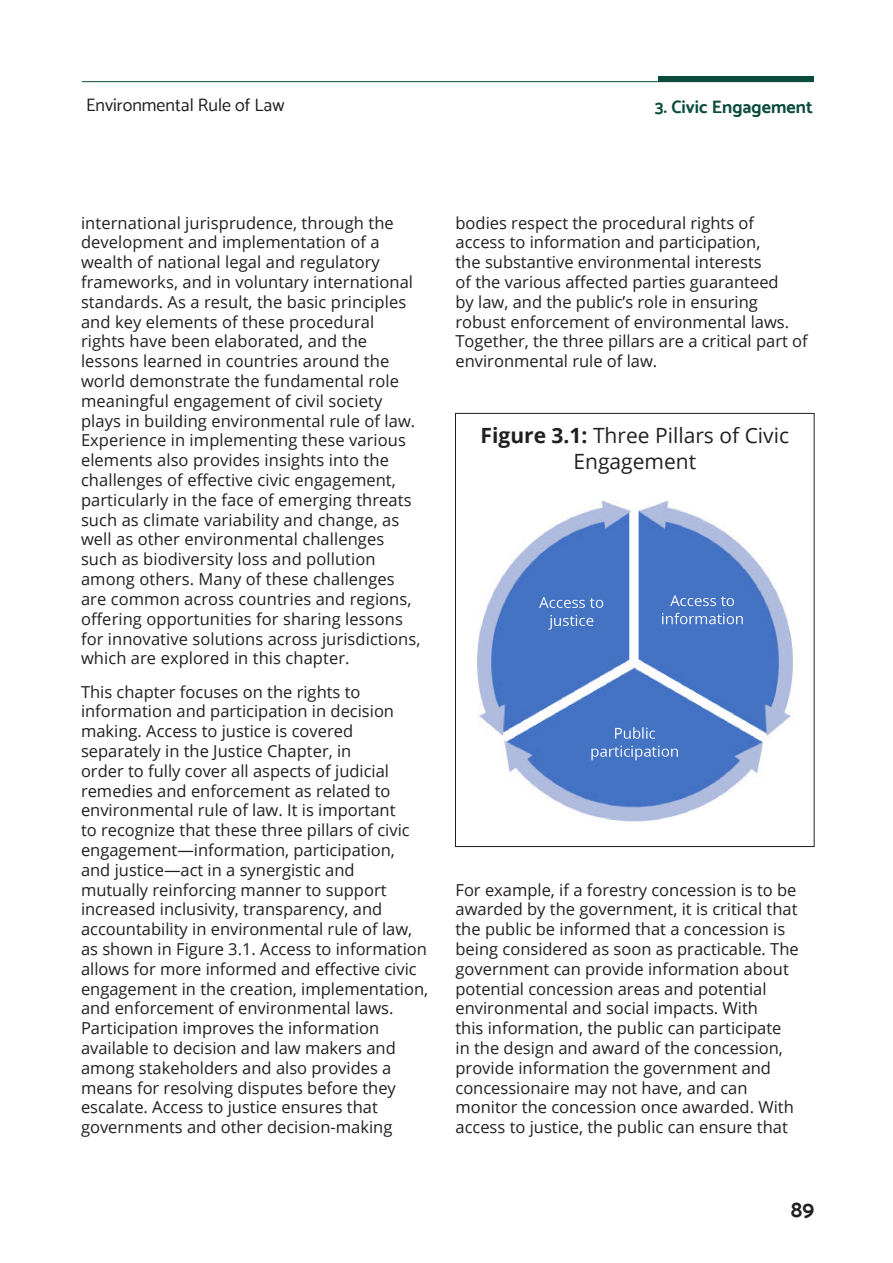
<style>
.page{position:relative;width:893px;height:1263px;background:#fff}
.page>*{position:absolute;margin:0;border:0;box-sizing:border-box;transform-origin:0 0}
.t1{font:700 22.5px "Catamaran";color:#231f20}
.Figure_Head{font:21px/25.2px "Open Sans";color:#231f20;text-align:center}
.t2{font:18px "Catamaran";color:#231f20}
.t3{font:700 18px "Catamaran";color:#0b4c3c}
.Body_Text{font:16.5px/19.8px "Open Sans";color:#231f20}
.s1{font-weight:700}
</style>
<div class="page">
<hr style="left:82px;top:81px;width:731px;height:1px;background:#0b4c3c">
<div style="left:657px;top:76px;width:156px;height:6px;background:#0b4c3c"></div>
<img style="left:477px;top:500px;width:316px;height:322px">
<div style="left:455px;top:413px;width:359px;height:434px;border:1px solid #231f20"></div>
<p class="t2" style="left:86px;top:94px;width:200px">Environmental Rule of Law</p>
<p class="t3" style="left:655px;top:96px;width:159px">3. Civic Engagement</p>
<p class="Body_Text" style="left:81px;top:212px;width:341px">international jurisprudence, through the development and implementation of a wealth of national legal and regulatory frameworks, and in voluntary international standards. As a result, the basic principles and key elements of these procedural rights have been elaborated, and the lessons learned in countries around the world demonstrate the fundamental role meaningful engagement of civil society plays in building environmental rule of law.<br>Experience in implementing these various elements also provides insights into the challenges of effective civic engagement, particularly in the face of emerging threats such as climate variability and change, as well as other environmental challenges such as biodiversity loss and pollution among others. Many of these challenges are common across countries and regions, offering opportunities for sharing lessons for innovative solutions across jurisdictions, which are explored in this chapter.</p>
<p class="Body_Text" style="left:81px;top:681px;width:349px">This chapter focuses on the rights to information and participation in decision making. Access to justice is covered separately in the Justice Chapter, in<br>order to fully cover all aspects of judicial remedies and enforcement as related to environmental rule of law. It is important<br>to recognize that these three pillars of civic engagement—information, participation, and justice—act in a synergistic and<br>mutually reinforcing manner to support increased inclusivity, transparency, and accountability in environmental rule of law, as shown in Figure 3.1. Access to information allows for more informed and effective civic engagement in the creation, implementation, and enforcement of environmental laws.<br>Participation improves the information available to decision and law makers and among stakeholders and also provides a means for resolving disputes before they escalate. Access to justice ensures that governments and other decision-making</p>
<p class="Body_Text" style="left:455px;top:212px;width:354px">bodies respect the procedural rights of access to information and participation,<br>the substantive environmental interests<br>of the various affected parties guaranteed<br>by law, and the public’s role in ensuring robust enforcement of environmental laws.<br>Together, the three pillars are a critical part of environmental rule of law.</p>
<p class="Figure_Head" style="left:481px;top:423px;width:310px"><span class="s1">Figure 3.1:</span> Three Pillars of Civic<br>Engagement</p>
<p class="Body_Text" style="left:455px;top:879px;width:345px">For example, if a forestry concession is to be awarded by the government, it is critical that the public be informed that a concession is being considered as soon as practicable. The government can provide information about potential concession areas and potential environmental and social impacts. With<br>this information, the public can participate in the design and award of the concession, provide information the government and concessionaire may not have, and can monitor the concession once awarded. With access to justice, the public can ensure that</p>
<h1 class="t1" style="left:791px;top:1196px;width:25px">89</h1>
</div>
